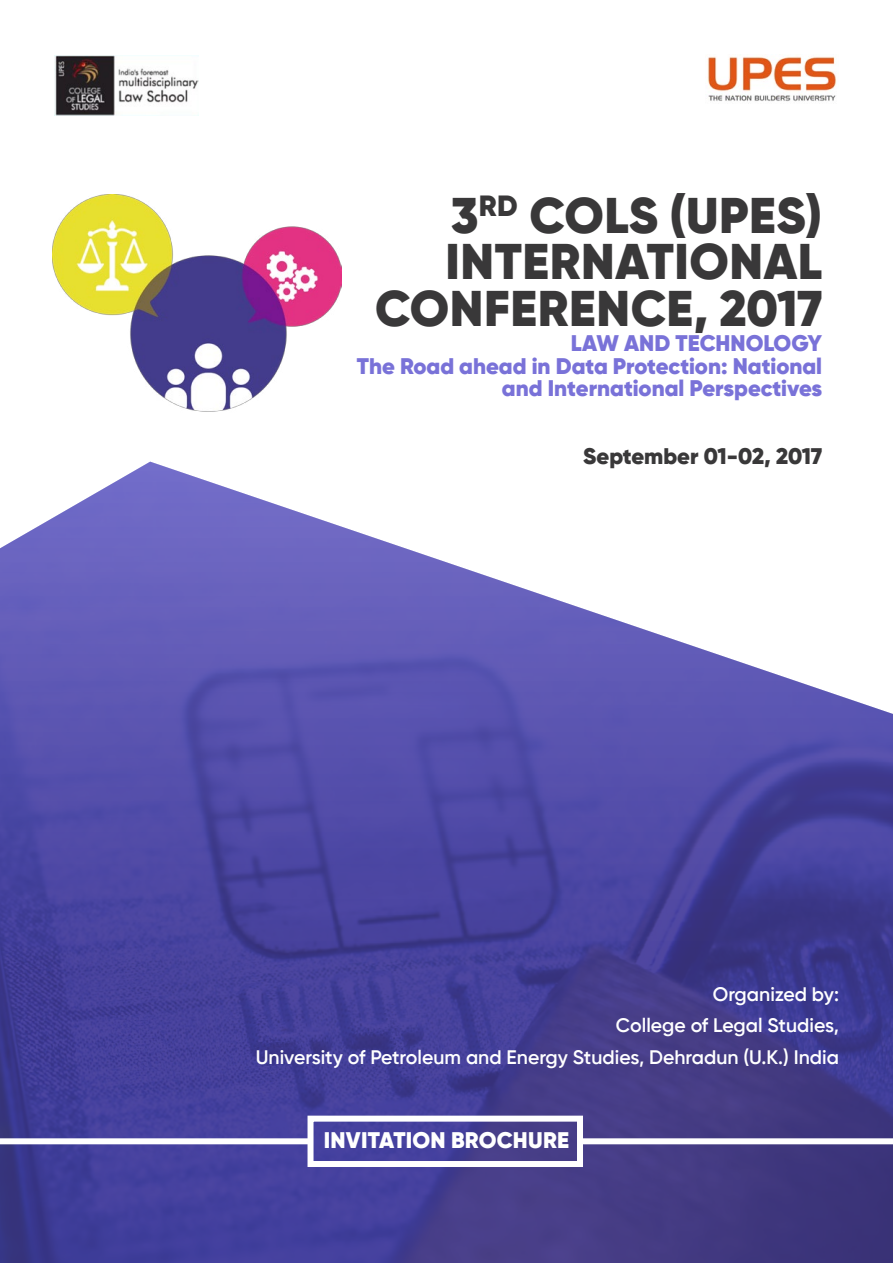
<style>
.page{position:relative;width:893px;height:1263px;background:#fff}
.page>*{position:absolute;margin:0;border:0;box-sizing:border-box;transform-origin:0 0}
.t1{font:900 49.95px/46.5px "Gilroy";letter-spacing:.01em;color:#393839;text-align:right}
.t2{font:900 22.5px/22.5px "Gilroy";color:#7972d8;text-align:right}
.t3{font:900 22.5px "Gilroy";color:#393839}
.t4{font:900 22.5px "Gilroy";letter-spacing:.01em;color:#fff}
.t5{font:600 19.5px/31.5px "Gilroy";color:#fff;text-align:right}
</style>
<div class="page">
<img style="left:0;top:462px;width:893px;height:801px">
<img style="left:707px;top:56px;width:130px;height:46px">
<img style="left:53px;top:194px;width:289px;height:218px">
<img style="left:54px;top:55px;width:145px;height:60px">
<div style="left:308px;top:1115px;width:275px;height:52px;border:6px solid #fff"></div>
<div style="left:0;top:1138px;width:310px;height:6px;background:#fff"></div>
<div style="left:579px;top:1138px;width:314px;height:6px;background:#fff"></div>
<h1 class="t1" style="left:375px;top:192px;width:449px">3<sup>RD</sup> COLS (UPES)<br>INTERNATIONAL<br>CONFERENCE, 2017</h1>
<p class="t2" style="left:357px;top:332px;width:467px">LAW AND TECHNOLOGY<br>The Road ahead in Data Protection: National and International Perspectives</p>
<p class="t3" style="left:583px;top:441px;width:241px">September 01-02, 2017</p>
<p class="t5" style="left:256px;top:978px;width:585px">Organized by:<br>College of Legal Studies,<br>University of Petroleum and Energy Studies, Dehradun (U.K.) India</p>
<p class="t4" style="left:324px;top:1125px;width:247px">INVITATION BROCHURE</p>
</div>
